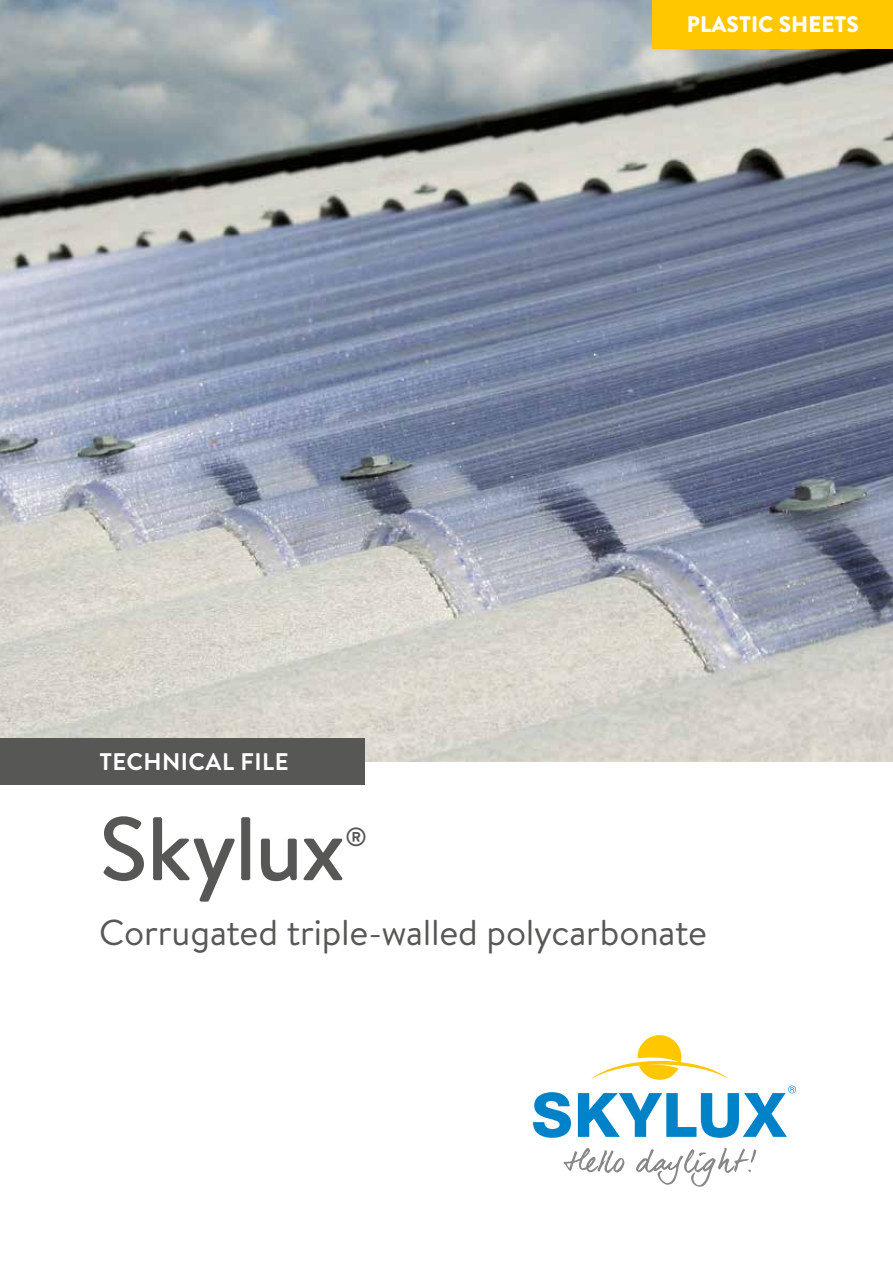
<style>
.page{position:relative;width:893px;height:1263px;background:#fff}
.page>*{position:absolute;margin:0;border:0;box-sizing:border-box;transform-origin:0 0}
.t1{font:500 90px "Brandon Text";letter-spacing:-.02em;color:#575756}
.t2{font:36px "Brandon Text";letter-spacing:-.005em;color:#575756}
.t3{font:500 26.25px "Brandon Text";color:#575756}
.t4{font:700 24px "Brandon Text";letter-spacing:.02em;color:#fff}
.t5{font:900 22.5px "Brandon Text";color:#fff}
</style>
<div class="page">
<img style="left:0;top:0;width:893px;height:761px">
<div style="left:0;top:738px;width:365px;height:46px;background:#575756"></div>
<div style="left:653px;top:0;width:240px;height:49px;background:#fec700"></div>
<svg style="left:533px;top:1092px;width:38px;height:46px"></svg>
<svg style="left:563px;top:1148px;width:61px;height:25px"></svg>
<svg style="left:636px;top:1147px;width:120px;height:40px"></svg>
<svg style="left:578px;top:1035px;width:218px;height:103px"></svg>
<p class="t4" style="left:99px;top:744px;width:191px">TECHNICAL FILE</p>
<p class="t5" style="left:687px;top:8px;width:173px">PLASTIC SHEETS</p>
<h1 class="t1" style="left:99px;top:787px;width:247px">Skylux</h1>
<p class="t3" style="left:345px;top:818px;width:23px">®</p>
<p class="t2" style="left:99px;top:908px;width:609px">Corrugated triple-walled polycarbonate</p>
</div>
